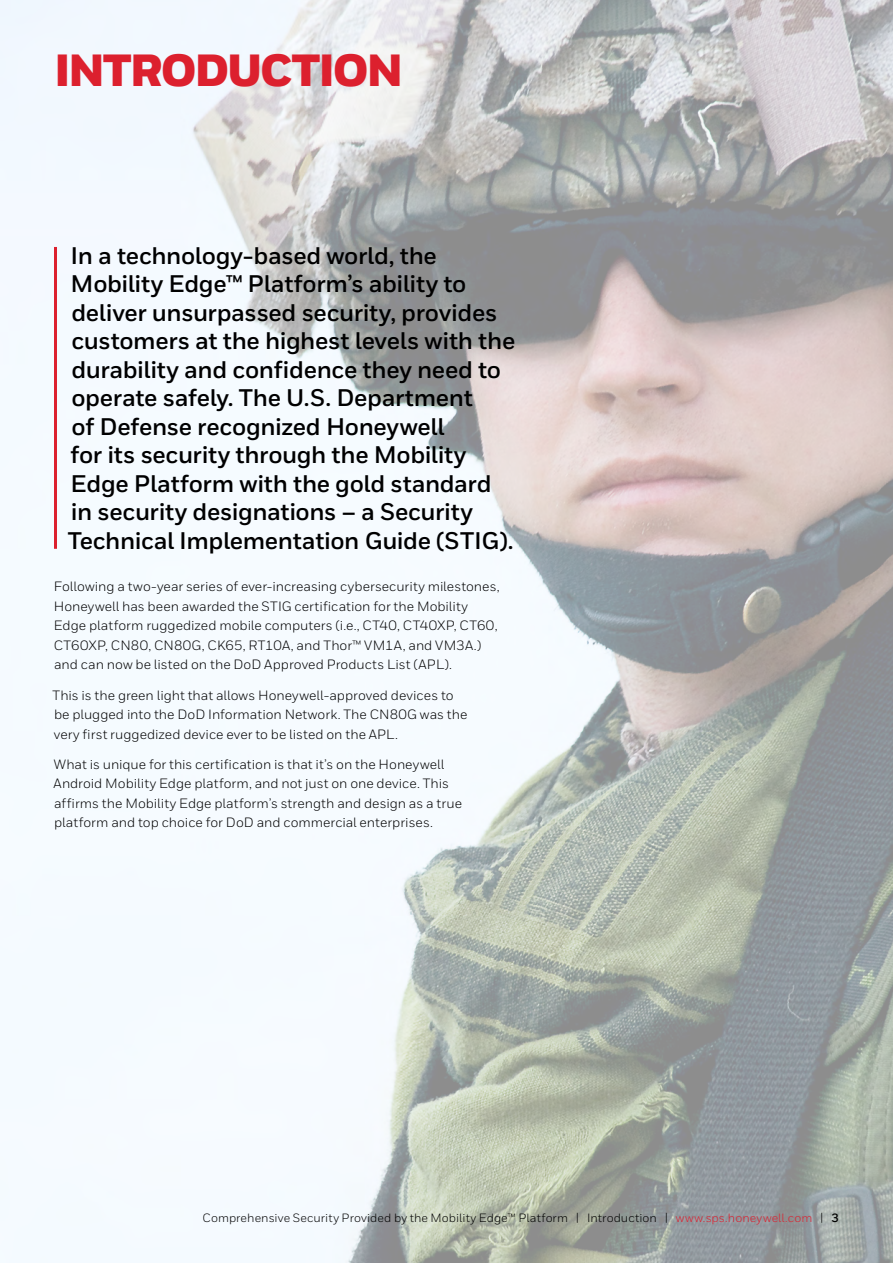
<style>
.page{position:relative;width:893px;height:1263px;background:#fff}
.page>*{position:absolute;margin:0;border:0;box-sizing:border-box;transform-origin:0 0}
.t1{font:900 45px "Honeywell Sans";letter-spacing:-.05em;color:#dc202e}
.t2{font:700 24px/28.5px "Honeywell Sans";letter-spacing:-.015em;color:#000}
.t3{font:13.5px/19.5px "Honeywell Sans";color:#000}
.t4{font:12px "Honeywell Sans";letter-spacing:.005em;color:#000}
.s1{color:#dc202e}
.s2{font-weight:700}
</style>
<div class="page">
<img style="left:0;top:0;width:893px;height:1263px">
<hr style="left:54px;top:247px;width:3px;height:302px;background:#dc202e">
<h1 class="t1" style="left:54px;top:42px;width:351px">INTRODUCTION</h1>
<p class="t2" style="left:68px;top:242px;width:449px">In a technology-based world, the Mobility Edge™ Platform’s ability to deliver unsurpassed security, provides customers at the highest levels with the durability and confidence they need to operate safely. The U.S. Department<br>of Defense recognized Honeywell<br>for its security through the Mobility Edge Platform with the gold standard in security designations – a Security Technical Implementation Guide (STIG).</p>
<p class="t3" style="left:54px;top:577px;width:447px">Following a two-year series of ever-increasing cybersecurity milestones, Honeywell has been awarded the STIG certification for the Mobility Edge platform ruggedized mobile computers (i.e., CT40, CT40XP, CT60, CT60XP, CN80, CN80G, CK65, RT10A, and Thor™ VM1A, and VM3A.) and can now be listed on the DoD Approved Products List (APL).</p>
<p class="t3" style="left:52px;top:685px;width:417px">This is the green light that allows Honeywell-approved devices to be plugged into the DoD Information Network. The CN80G was the very first ruggedized device ever to be listed on the APL.</p>
<p class="t3" style="left:54px;top:754px;width:410px">What is unique for this certification is that it’s on the Honeywell Android Mobility Edge platform, and not just on one device. This affirms the Mobility Edge platform’s strength and design as a true platform and top choice for DoD and commercial enterprises.</p>
<p class="t4" style="left:202px;top:1211px;width:638px">Comprehensive Security Provided by the Mobility Edge™ Platform | Introduction | <span class="s1">www.sps.honeywell.com</span> | <span class="s2">3</span></p>
</div>
